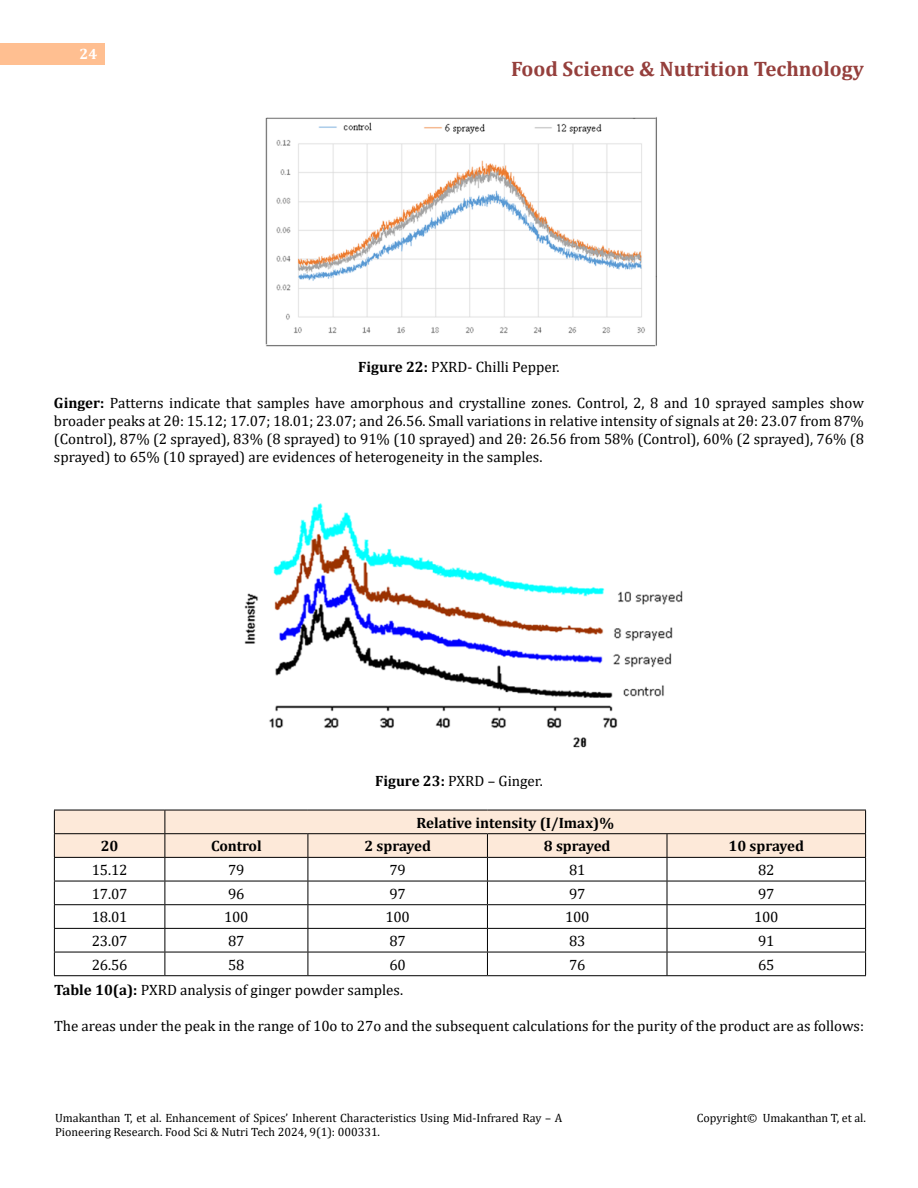
<style>
.page{position:relative;width:918px;height:1188px;background:#fff}
.page>*{position:absolute;margin:0;border:0;box-sizing:border-box;transform-origin:0 0}
.t1{font:700 21px "Cambria";color:#953f3c}
.t2{font:15px/18px "Cambria";color:#000;text-align:justify}
.t3{font:700 15px "Cambria";color:#000}
.t4{font:700 15px "Cambria";color:#fff}
.t5{font:12px/14.4px "Cambria";color:#000}
.s1{font-weight:700}
</style>
<div class="page">
<div style="left:0;top:43px;width:105px;height:21px;background:#ffbf91"></div>
<img style="left:265px;top:117px;width:392px;height:230px">
<img style="left:244px;top:503px;width:439px;height:245px">
<svg style="left:54px;top:810px;width:812px;height:165px"></svg>
<hr style="left:54px;top:975px;width:111px;height:1px;background:#000">
<hr style="left:165px;top:975px;width:143px;height:1px;background:#000">
<hr style="left:308px;top:975px;width:179px;height:1px;background:#000">
<hr style="left:487px;top:975px;width:180px;height:1px;background:#000">
<hr style="left:667px;top:975px;width:199px;height:1px;background:#000">
<p class="t4" style="left:80px;top:44px;width:19px">24</p>
<h1 class="t1" style="left:511px;top:54px;width:354px">Food Science &amp; Nutrition Technology</h1>
<p class="t2" style="left:358px;top:357px;width:203px"><span class="s1">Figure 22:</span> PXRD- Chilli Pepper.</p>
<p class="t2" style="left:54px;top:393px;width:812px"><span class="s1">Ginger:</span> Patterns indicate that samples have amorphous and crystalline zones. Control, 2, 8 and 10 sprayed samples show broader peaks at 2θ: 15.12; 17.07; 18.01; 23.07; and 26.56. Small variations in relative intensity of signals at 2θ: 23.07 from 87% (Control), 87% (2 sprayed), 83% (8 sprayed) to 91% (10 sprayed) and 2θ: 26.56 from 58% (Control), 60% (2 sprayed), 76% (8 sprayed) to 65% (10 sprayed) are evidences of heterogeneity in the samples.</p>
<p class="t2" style="left:375px;top:771px;width:169px"><span class="s1">Figure 23:</span> PXRD – Ginger.</p>
<p class="t3" style="left:417px;top:812px;width:199px">Relative intensity (I/Imax)%</p>
<p class="t3" style="left:101px;top:836px;width:19px">20</p>
<p class="t3" style="left:211px;top:836px;width:52px">Control</p>
<p class="t3" style="left:364px;top:836px;width:68px">2 sprayed</p>
<p class="t3" style="left:544px;top:836px;width:68px">8 sprayed</p>
<p class="t3" style="left:729px;top:836px;width:77px">10 sprayed</p>
<p class="t2" style="left:92px;top:861px;width:37px">15.12</p>
<p class="t2" style="left:228px;top:861px;width:18px">79</p>
<p class="t2" style="left:390px;top:861px;width:18px">79</p>
<p class="t2" style="left:569px;top:861px;width:18px">81</p>
<p class="t2" style="left:758px;top:861px;width:18px">82</p>
<p class="t2" style="left:92px;top:885px;width:37px">17.07</p>
<p class="t2" style="left:228px;top:885px;width:18px">96</p>
<p class="t2" style="left:390px;top:885px;width:18px">97</p>
<p class="t2" style="left:569px;top:885px;width:18px">97</p>
<p class="t2" style="left:758px;top:885px;width:18px">97</p>
<p class="t2" style="left:92px;top:908px;width:37px">18.01</p>
<p class="t2" style="left:224px;top:908px;width:26px">100</p>
<p class="t2" style="left:386px;top:908px;width:26px">100</p>
<p class="t2" style="left:565px;top:908px;width:26px">100</p>
<p class="t2" style="left:754px;top:908px;width:26px">100</p>
<p class="t2" style="left:92px;top:932px;width:37px">23.07</p>
<p class="t2" style="left:228px;top:932px;width:18px">87</p>
<p class="t2" style="left:390px;top:932px;width:18px">87</p>
<p class="t2" style="left:569px;top:932px;width:18px">83</p>
<p class="t2" style="left:758px;top:932px;width:18px">91</p>
<p class="t2" style="left:92px;top:956px;width:37px">26.56</p>
<p class="t2" style="left:228px;top:956px;width:18px">58</p>
<p class="t2" style="left:390px;top:956px;width:18px">60</p>
<p class="t2" style="left:569px;top:956px;width:18px">76</p>
<p class="t2" style="left:758px;top:956px;width:18px">65</p>
<p class="t2" style="left:54px;top:981px;width:351px"><span class="s1">Table 10(a):</span> PXRD analysis of ginger powder samples.</p>
<p class="t2" style="left:54px;top:1017px;width:812px">The areas under the peak in the range of 10o to 27o and the subsequent calculations for the purity of the product are as follows:</p>
<p class="t5" style="left:55px;top:1111px;width:509px">Umakanthan T, et al. Enhancement of Spices’ Inherent Characteristics Using Mid-Infrared Ray – A<br>Pioneering Research. Food Sci &amp; Nutri Tech 2024, 9(1): 000331.</p>
<p class="t5" style="left:697px;top:1111px;width:171px">Copyright© Umakanthan T, et al.</p>
</div>
